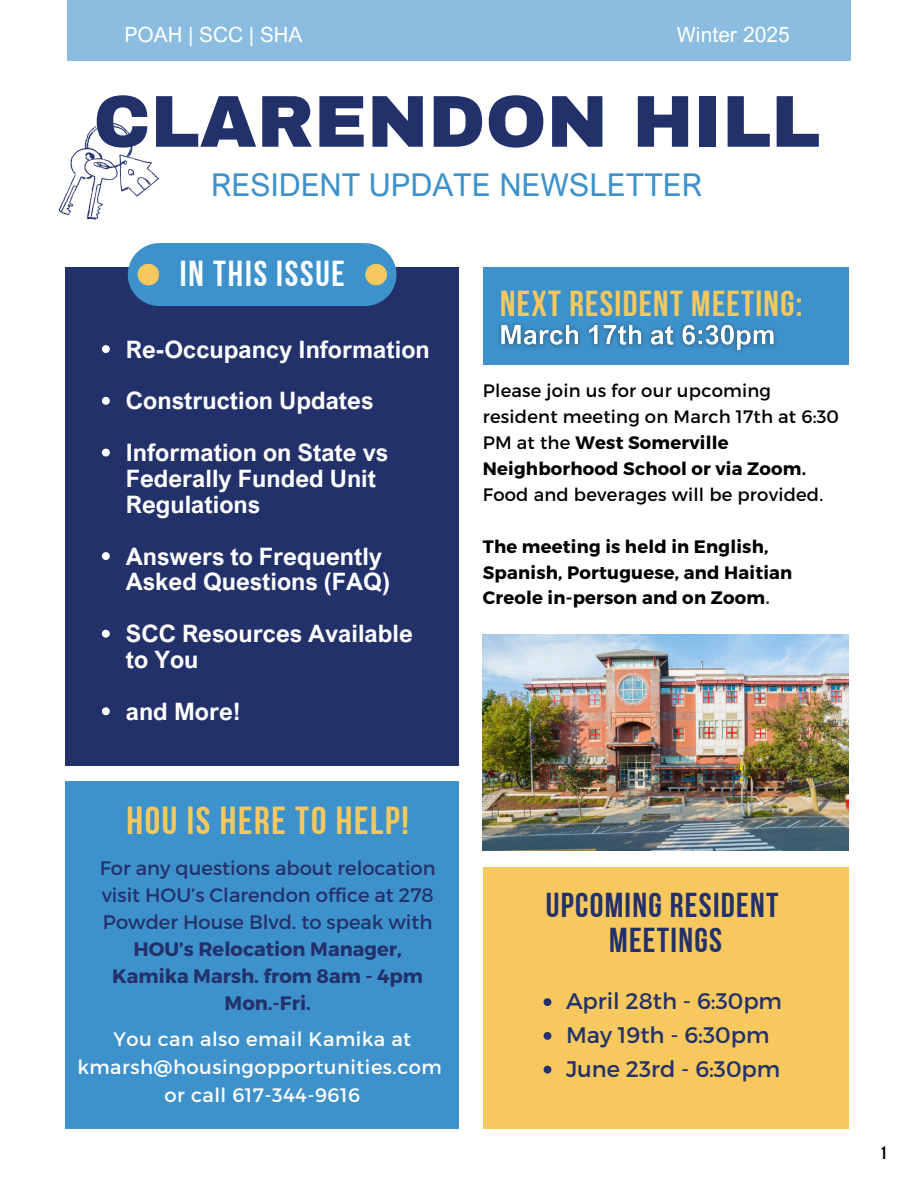
<style>
.page{position:relative;width:918px;height:1188px;background:#fff}
.page>*{position:absolute;margin:0;border:0;box-sizing:border-box;transform-origin:0 0}
.t1{font:900 73.5px "Archivo";color:#23316b}
.t2{font:39px "Bebas Neue Cyrillic";letter-spacing:.045em;color:#f7c85d}
.t3{font:36px "Bebas Neue Cyrillic";letter-spacing:.035em;color:#f7c85d}
.t4{font:36px "Bebas Neue Cyrillic";letter-spacing:.05em;color:#fff}
.t5{font:34.5px/34.8px "Bebas Neue Cyrillic";letter-spacing:.035em;color:#23316b;text-align:center}
.t6{font:31.5px "Arial Nova";color:#3e92cc}
.t7{font:700 24px/25.8px "Arial Nova";color:#fff}
.t8{font:22.5px "Montserrat";color:#23316b}
.t9{font:21px "Arial Nova";color:#fff}
.t10{font:19.5px/27px "Montserrat";color:#23316b;text-align:center}
.t11{font:19.5px/28.2px "Montserrat";letter-spacing:.025em;color:#fff;text-align:center}
.t12{font:18px/25.8px "Montserrat";letter-spacing:.01em;color:#000}
.t13{font:700 18px/25.8px "Montserrat";letter-spacing:.01em;color:#000}
.t14{font:18px "Bebas Neue Cyrillic";color:#000}
.s1{font-weight:700}
.s2{color:#464d50}
</style>
<div class="page">
<div style="left:65px;top:268px;width:394px;height:497px;background:#23316b"></div>
<div style="left:483px;top:268px;width:365px;height:97px;background:#3e92cc"></div>
<div style="left:159px;top:243px;width:206px;height:63px;background:#3e92cc"></div>
<div style="left:138px;top:264px;width:21px;height:21px;background:#f7c85d;border-radius:50%"></div>
<div style="left:365px;top:264px;width:22px;height:21px;background:#f7c85d;border-radius:50%"></div>
<img style="left:483px;top:635px;width:365px;height:216px">
<svg style="left:59px;top:123px;width:100px;height:96px"></svg>
<div style="left:483px;top:867px;width:365px;height:261px;background:#f7c85d"></div>
<svg style="left:544px;top:998px;width:7px;height:8px"></svg>
<svg style="left:544px;top:1032px;width:7px;height:8px"></svg>
<svg style="left:544px;top:1066px;width:7px;height:8px"></svg>
<svg style="left:102px;top:345px;width:8px;height:8px"></svg>
<svg style="left:102px;top:397px;width:8px;height:8px"></svg>
<svg style="left:102px;top:449px;width:8px;height:8px"></svg>
<svg style="left:102px;top:552px;width:8px;height:8px"></svg>
<svg style="left:102px;top:630px;width:8px;height:8px"></svg>
<svg style="left:102px;top:707px;width:8px;height:8px"></svg>
<div style="left:67px;top:0;width:784px;height:61px;background:#8bbde0"></div>
<img style="left:499px;top:323px;width:277px;height:29px">
<div style="left:66px;top:781px;width:393px;height:347px;background:#3e92cc"></div>
<p class="t9" style="left:124px;top:21px;width:180px">POAH | SCC | SHA</p>
<h3 class="t9" style="left:677px;top:21px;width:114px">Winter 2025</h3>
<p class="t1" style="left:93px;top:82px;width:728px">CLARENDON HILL</p>
<p class="t6" style="left:211px;top:165px;width:492px">RESIDENT UPDATE NEWSLETTER</p>
<p class="t4" style="left:180px;top:259px;width:166px">IN THIS ISSUE</p>
<p class="t7" style="left:126px;top:336px;width:306px">Re-Occupancy Information</p>
<p class="t7" style="left:126px;top:387px;width:249px">Construction Updates</p>
<p class="t7" style="left:126px;top:439px;width:264px">Information on State vs<br>Federally Funded Unit<br>Regulations</p>
<p class="t7" style="left:126px;top:543px;width:266px">Answers to Frequently<br>Asked Questions (FAQ)</p>
<h3 class="t7" style="left:126px;top:620px;width:288px">SCC Resources Available to You</h3>
<p class="t7" style="left:126px;top:698px;width:116px">and More!</p>
<p class="t2" style="left:126px;top:805px;width:284px">HOU IS HERE TO HELP!</p>
<p class="t10" style="left:100px;top:853px;width:337px">For any questions about relocation visit HOU’s Clarendon office at 278<br>Powder House Blvd. to speak with<br><span class="s1">HOU’s Relocation Manager,<br>Kamika Marsh. from 8am - 4pm<br>Mon.-Fri.</span></p>
<p class="t11" style="left:77px;top:1024px;width:366px">You can also email Kamika at kmarsh@housingopportunities.com</p>
<h5 class="t11" style="left:165px;top:1080px;width:197px">or call 617-344-9616</h5>
<h1 class="t3" style="left:500px;top:289px;width:304px">NEXT RESIDENT MEETING:</h1>
<p class="t12" style="left:483px;top:377px;width:358px">Please join us for our upcoming resident meeting on March 17th at 6:30<br>PM at the <span class="s1">West Somerville<br>Neighborhood School or via Zoom.<br></span>Food and beverages will be provided.</p>
<h4 class="t13" style="left:483px;top:532px;width:311px">The meeting is held in English,<br>Spanish, Portuguese, and Haitian<br>Creole in-person and on Zoom<span class="s2">.</span></h4>
<p class="t5" style="left:546px;top:891px;width:234px">UPCOMING RESIDENT<br>MEETINGS</p>
<h2 class="t8" style="left:566px;top:987px;width:218px">April 28th - 6:30pm</h2>
<p class="t8" style="left:566px;top:1021px;width:205px">May 19th - 6:30pm</p>
<p class="t8" style="left:566px;top:1054px;width:216px">June 23rd - 6:30pm</p>
<p class="t14" style="left:880px;top:1146px;width:9px">1</p>
</div>
